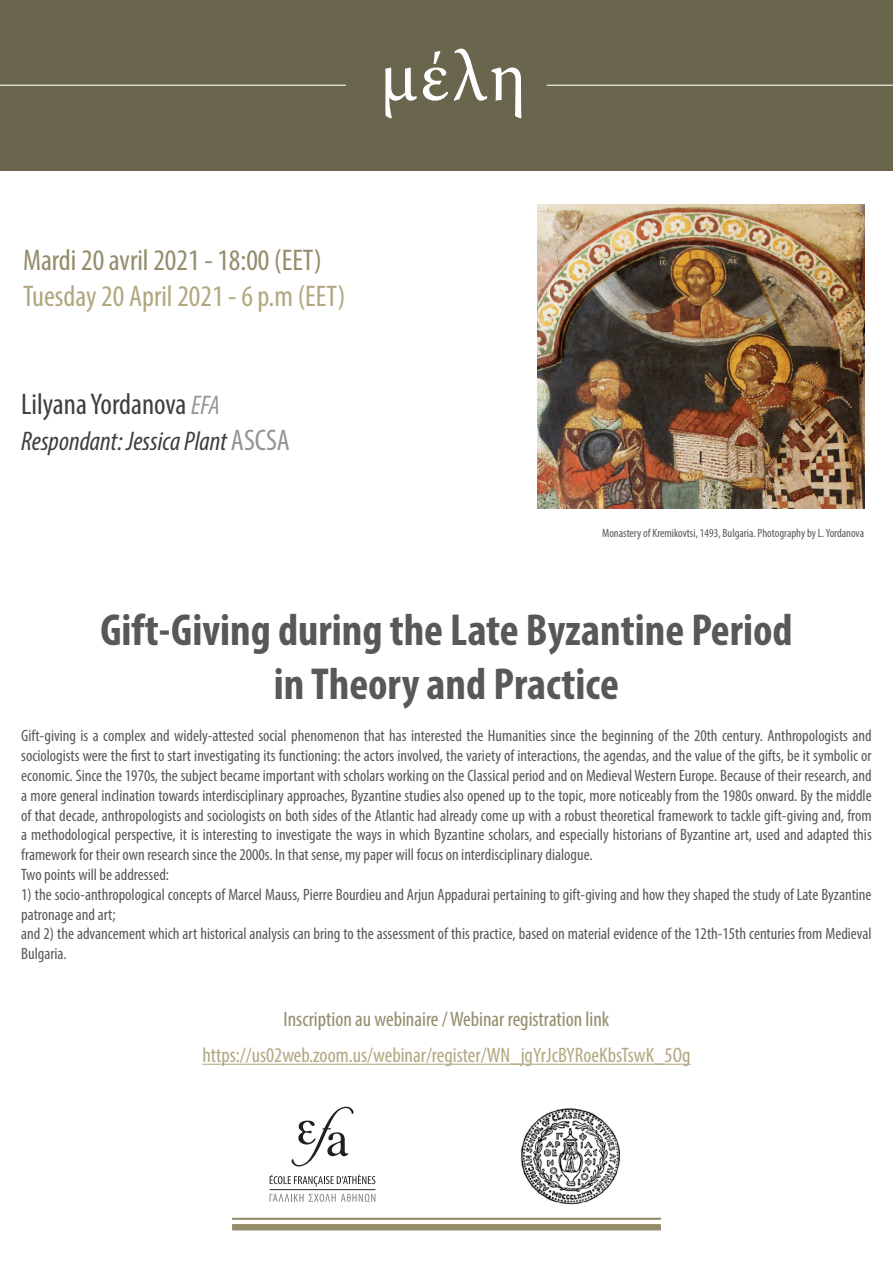
<style>
.page{position:relative;width:893px;height:1263px;background:#fff}
.page>*{position:absolute;margin:0;border:0;box-sizing:border-box;transform-origin:0 0}
.t1{font:72px "Minion Pro";color:#fff}
.t2{font:700 condensed 45px/54px "Myriad Pro";color:#57585a;text-align:center}
.t3{font:condensed 30px "Myriad Pro";color:#b1a881}
.t4{font:condensed 30px "Myriad Pro";color:#938d6b}
.t5{font:condensed 30px "Myriad Pro";color:#3e3e3f}
.t6{font:italic condensed 27px "Myriad Pro";color:#3e3e3f}
.t7{font:condensed 21px "Myriad Pro";color:#b1a881}
.t8{font:condensed 21px "Myriad Pro";color:#938d6b}
.t9{font:condensed 16.5px/19.8px "Myriad Pro";color:#57585a}
.t10{font:condensed 12px "Myriad Pro";color:#57585a}
.s1{font-style:italic;font-size:27px;color:#939598}
.s2{font-style:normal;font-size:30px;color:#939598}
</style>
<div class="page">
<div style="left:0;top:0;width:893px;height:170px;background:#6a664d"></div>
<hr style="left:232px;top:1218px;width:429px;height:2px;background:#938d6b">
<div style="left:232px;top:1224px;width:429px;height:6px;background:#938d6b"></div>
<hr style="left:0;top:85px;width:346px;height:1px;background:#fff">
<hr style="left:547px;top:85px;width:346px;height:1px;background:#fff">
<svg style="left:291px;top:1106px;width:63px;height:60px"></svg>
<svg style="left:270px;top:1174px;width:105px;height:12px"></svg>
<svg style="left:270px;top:1193px;width:105px;height:9px"></svg>
<hr style="left:270px;top:1189px;width:105px;height:1px;background:#231f20">
<img style="left:521px;top:1108px;width:99px;height:97px">
<hr style="left:202px;top:1064px;width:489px;height:1px;background:#b1a881">
<img style="left:538px;top:204px;width:326px;height:304px">
<h1 class="t1" style="left:380px;top:29px;width:147px">μέλη</h1>
<h3 class="t4" style="left:23px;top:242px;width:300px">Mardi 20 avril 2021 - 18:00 (EET)</h3>
<h3 class="t3" style="left:23px;top:278px;width:324px">Tuesday 20 April 2021 - 6 p.m (EET)</h3>
<h3 class="t5" style="left:21px;top:386px;width:200px">Lilyana Yordanova <span class="s1">EFA</span></h3>
<h3 class="t6" style="left:21px;top:425px;width:270px">Respondant: Jessica Plant <span class="s2">ASCSA</span></h3>
<p class="t10" style="left:602px;top:526px;width:263px">Monastery of Kremikovtsi, 1493, Bulgaria. Photography by L. Yordanova</p>
<h2 class="t2" style="left:100px;top:602px;width:694px">Gift-Giving during the Late Byzantine Period in Theory and Practice</h2>
<p class="t9" style="left:21px;top:726px;width:852px">Gift-giving is a complex and widely-attested social phenomenon that has interested the Humanities since the beginning of the 20th century. Anthropologists and sociologists were the first to start investigating its functioning: the actors involved, the variety of interactions, the agendas, and the value of the gifts, be it symbolic or economic. Since the 1970s, the subject became important with scholars working on the Classical period and on Medieval Western Europe. Because of their research, and a more general inclination towards interdisciplinary approaches, Byzantine studies also opened up to the topic, more noticeably from the 1980s onward. By the middle of that decade, anthropologists and sociologists on both sides of the Atlantic had already come up with a robust theoretical framework to tackle gift-giving and, from a methodological perspective, it is interesting to investigate the ways in which Byzantine scholars, and especially historians of Byzantine art, used and adapted this framework for their own research since the 2000s. In that sense, my paper will focus on interdisciplinary dialogue.<br>Two points will be addressed:</p>
<p class="t9" style="left:21px;top:884px;width:852px">1) the socio-anthropological concepts of Marcel Mauss, Pierre Bourdieu and Arjun Appadurai pertaining to gift-giving and how they shaped the study of Late Byzantine patronage and art;<br>and 2) the advancement which art historical analysis can bring to the assessment of this practice, based on material evidence of the 12th-15th centuries from Medieval Bulgaria.</p>
<p class="t8" style="left:284px;top:1006px;width:327px">Inscription au webinaire / Webinar registration link</p>
<p class="t7" style="left:202px;top:1042px;width:490px">https://us02web.zoom.us/webinar/register/WN_jgYrJcBYRoeKbsTswK_5Og</p>
</div>
